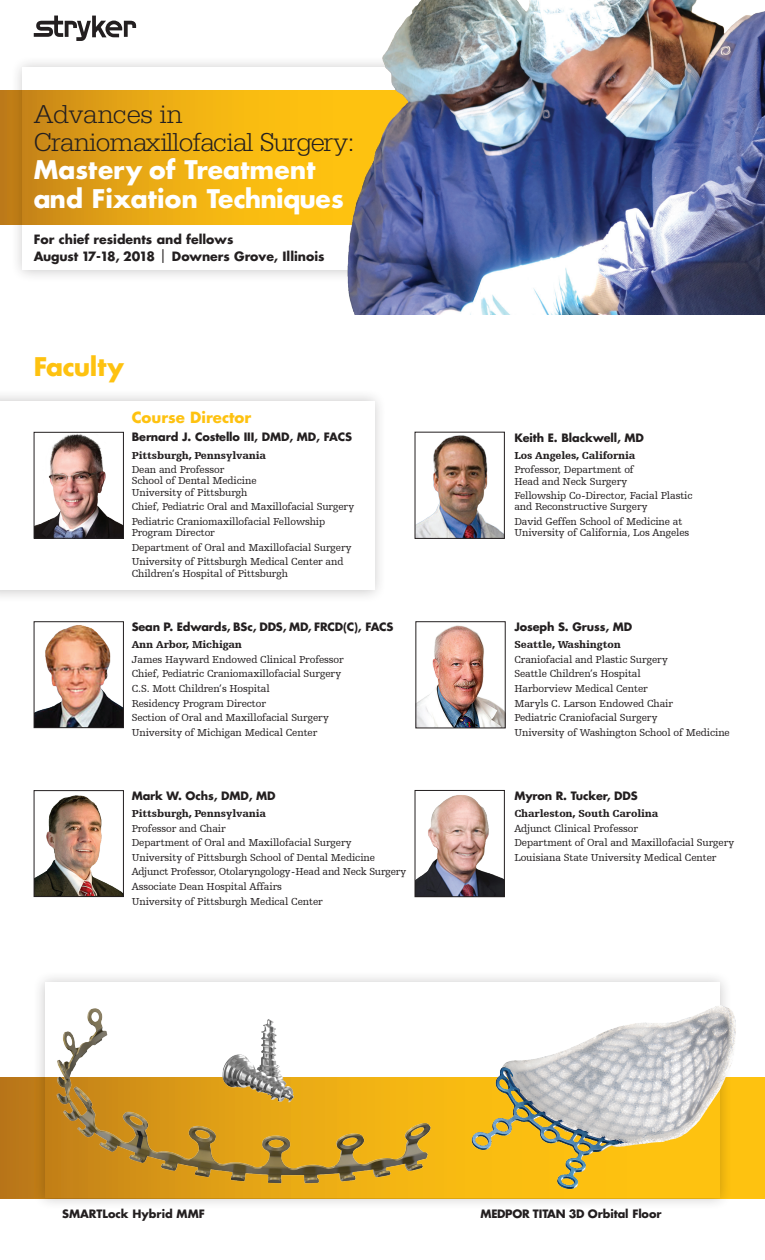
<style>
.page{position:relative;width:765px;height:1260px;background:#fff}
.page>*{position:absolute;margin:0;border:0;box-sizing:border-box;transform-origin:0 0}
.t1{font:300 26.88px/27.5px "URW Egyptienne TOT";letter-spacing:-.02em;color:#231f20}
.t2{font:700 25px/28.8px "Futura Std";letter-spacing:.005em;color:#fff}
.t3{font:700 25px "Futura Std";letter-spacing:-.02em;color:#fec210}
.t4{font:700 15px "Futura Std";color:#fec210}
.t5{font:700 12.5px/16.2px "Futura Std";color:#231f20}
.t6{font:700 11.25px "Futura Std";letter-spacing:-.01em;color:#231f20}
.t7{font:10.62px/14.6px "Humanist Slabserif 712 BT";letter-spacing:-.01em;color:#231f20}
.t8{font:900 10.62px "Humanist Slabserif 712 BT";letter-spacing:-.01em;color:#231f20}
.s1{font-weight:400;font-size:13.75px}
</style>
<div class="page">
<img style="left:36px;top:625px;width:86px;height:101px">
<div style="left:34px;top:621px;width:90px;height:107px;border:1px solid #231f20"></div>
<img style="left:36px;top:795px;width:86px;height:100px">
<div style="left:34px;top:790px;width:90px;height:107px;border:1px solid #231f20"></div>
<img style="left:417px;top:795px;width:86px;height:100px">
<div style="left:415px;top:790px;width:90px;height:107px;border:1px solid #231f20"></div>
<img style="left:417px;top:435px;width:86px;height:102px">
<div style="left:415px;top:432px;width:90px;height:107px;border:1px solid #231f20"></div>
<div style="left:32px;top:970px;width:701px;height:241px;background:#231f20;opacity:.25"></div>
<div style="left:45px;top:983px;width:675px;height:215px;background:#fff"></div>
<svg style="left:0;top:1077px;width:765px;height:121px;background:#e7a912"></svg>
<img style="left:8px;top:1002px;width:445px;height:196px">
<img style="left:204px;top:1018px;width:97px;height:96px">
<img style="left:453px;top:1001px;width:295px;height:201px">
<img style="left:418px;top:625px;width:86px;height:101px">
<div style="left:416px;top:621px;width:90px;height:107px;border:1px solid #231f20"></div>
<div style="left:10px;top:55px;width:430px;height:228px;background:#231f20;opacity:.25"></div>
<div style="left:22px;top:68px;width:405px;height:202px;background:#fff"></div>
<svg style="left:34px;top:16px;width:102px;height:25px"></svg>
<svg style="left:0;top:90px;width:328px;height:135px;background:#e6a714"></svg>
<img style="left:328px;top:0;width:437px;height:315px">
<div style="left:0;top:389px;width:387px;height:214px;background:#231f20;opacity:.25"></div>
<div style="left:0;top:401px;width:374px;height:189px;background:#fff"></div>
<img style="left:36px;top:434px;width:86px;height:103px">
<div style="left:34px;top:432px;width:90px;height:107px;border:1px solid #231f20"></div>
<h1 class="t1" style="left:34px;top:101px;width:322px">Advances in<br>Craniomaxillofacial Surgery:</h1>
<h2 class="t2" style="left:34px;top:155px;width:312px">Mastery of Treatment and Fixation Techniques</h2>
<p class="t5" style="left:34px;top:231px;width:292px">For chief residents and fellows<br>August 17-18, 2018 <span class="s1">|</span> Downers Grove, Illinois</p>
<h2 class="t3" style="left:34px;top:350px;width:92px">Faculty</h2>
<h3 class="t4" style="left:132px;top:407px;width:121px">Course Director</h3>
<p class="t6" style="left:132px;top:430px;width:222px">Bernard J. Costello III, DMD, MD, FACS</p>
<p class="t8" style="left:132px;top:448px;width:136px">Pittsburgh, Pennsylvania</p>
<p class="t7" style="left:132px;top:464px;width:126px;line-height:11.2px">Dean and Professor<br>School of Dental Medicine<br>University of Pittsburgh</p>
<p class="t7" style="left:132px;top:499px;width:224px">Chief, Pediatric Oral and Maxillofacial Surgery<br>Pediatric Craniomaxillofacial Fellowship</p>
<p class="t7" style="left:132px;top:525px;width:222px">Program Director<br>Department of Oral and Maxillofacial Surgery<br>University of Pittsburgh Medical Center and</p>
<p class="t7" style="left:132px;top:566px;width:158px">Children’s Hospital of Pittsburgh</p>
<p class="t6" style="left:132px;top:619px;width:263px">Sean P. Edwards, BSc, DDS, MD, FRCD(C), FACS</p>
<p class="t8" style="left:132px;top:638px;width:112px">Ann Arbor, Michigan</p>
<p class="t7" style="left:132px;top:652px;width:214px">James Hayward Endowed Clinical Professor Chief, Pediatric Craniomaxillofacial Surgery C.S. Mott Children’s Hospital<br>Residency Program Director<br>Section of Oral and Maxillofacial Surgery University of Michigan Medical Center</p>
<p class="t6" style="left:132px;top:788px;width:145px">Mark W. Ochs, DMD, MD</p>
<p class="t8" style="left:132px;top:807px;width:136px">Pittsburgh, Pennsylvania</p>
<p class="t7" style="left:132px;top:821px;width:276px">Professor and Chair<br>Department of Oral and Maxillofacial Surgery<br>University of Pittsburgh School of Dental Medicine Adjunct Professor, Otolaryngology-Head and Neck Surgery Associate Dean Hospital Affairs<br>University of Pittsburgh Medical Center</p>
<p class="t6" style="left:514px;top:430px;width:131px">Keith E. Blackwell, MD</p>
<p class="t8" style="left:514px;top:449px;width:123px">Los Angeles, California</p>
<p class="t7" style="left:514px;top:464px;width:121px;line-height:11.2px">Professor, Department of<br>Head and Neck Surgery</p>
<p class="t7" style="left:514px;top:490px;width:180px;line-height:11.2px">Fellowship Co-Director, Facial Plastic and Reconstructive Surgery</p>
<p class="t7" style="left:514px;top:516px;width:177px;line-height:11.2px">David Geffen School of Medicine at<br>University of California, Los Angeles</p>
<p class="t6" style="left:514px;top:619px;width:119px">Joseph S. Gruss, MD</p>
<p class="t8" style="left:514px;top:638px;width:108px">Seattle, Washington</p>
<p class="t7" style="left:514px;top:652px;width:217px">Craniofacial and Plastic Surgery<br>Seattle Children’s Hospital<br>Harborview Medical Center<br>Maryls C. Larson Endowed Chair<br>Pediatric Craniofacial Surgery<br>University of Washington School of Medicine</p>
<p class="t6" style="left:514px;top:788px;width:125px">Myron R. Tucker, DDS</p>
<p class="t8" style="left:514px;top:807px;width:145px">Charleston, South Carolina</p>
<p class="t7" style="left:514px;top:821px;width:222px">Adjunct Clinical Professor<br>Department of Oral and Maxillofacial Surgery<br>Louisiana State University Medical Center</p>
<p class="t6" style="left:62px;top:1206px;width:144px">SMARTLock Hybrid MMF</p>
<p class="t6" style="left:480px;top:1206px;width:183px">MEDPOR TITAN 3D Orbital Floor</p>
</div>
